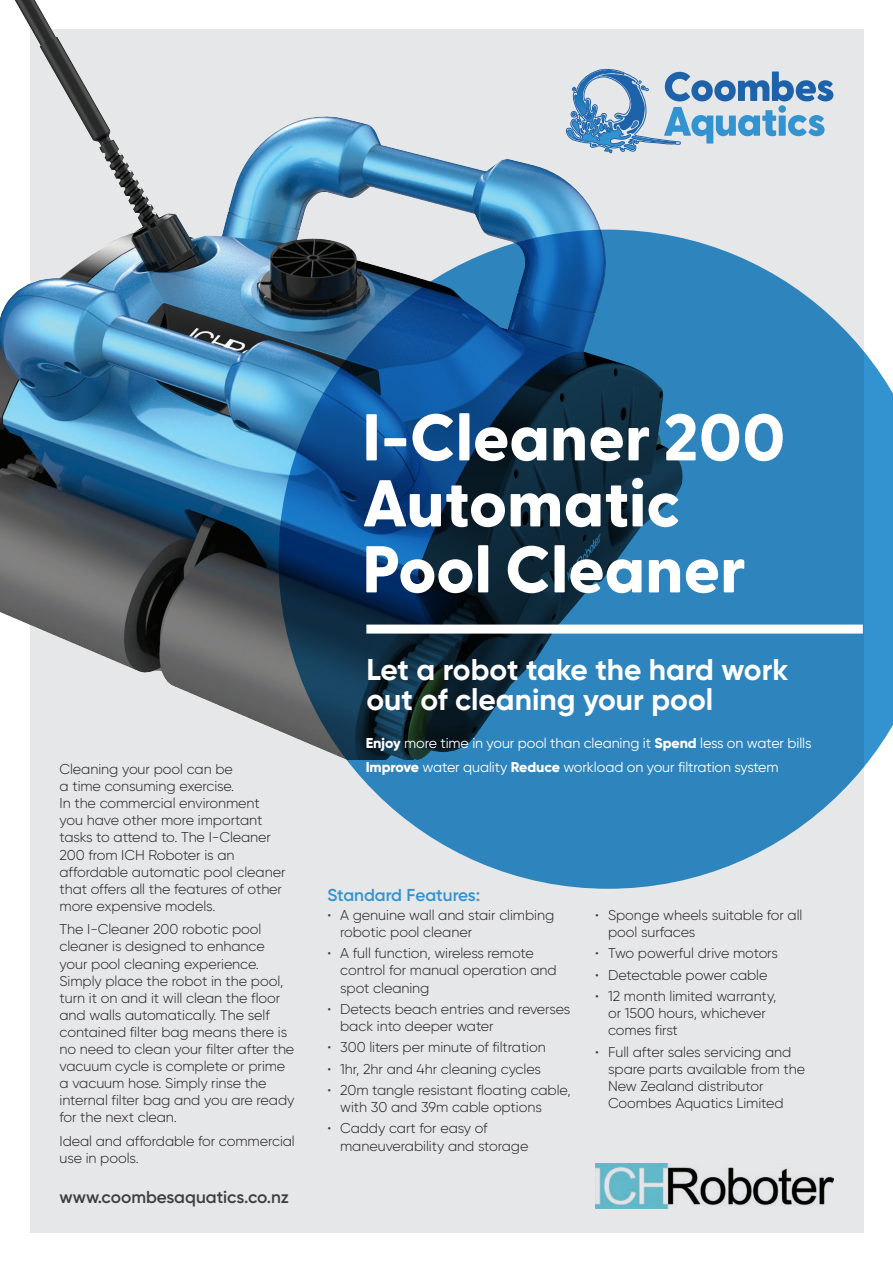
<style>
.page{position:relative;width:893px;height:1263px;background:#fff}
.page>*{position:absolute;margin:0;border:0;box-sizing:border-box;transform-origin:0 0}
.t1{font:800 66px/66px "Greycliff CF";color:#fff}
.t2{font:700 30px/30px "Gilroy";color:#fff}
.t3{font:600 17.25px "Gilroy";color:#3e3e3f}
.t4{font:600 17.25px "Gilroy";color:#3393d0}
.t5{font:300 14.25px/17.1px "Gilroy";letter-spacing:-.005em;color:#231f20}
.t6{font:14.25px/23.5px "Gilroy";letter-spacing:-.005em;color:#fff}
.s1{font-weight:800}
.s2{font-size:13.5px;color:#3e3e3f}
</style>
<div class="page">
<div style="left:30px;top:30px;width:833px;height:1203px;background:#e6e7e9"></div>
<img style="left:0;top:0;width:682px;height:731px">
<svg style="left:279px;top:230px;width:614px;height:659px;background:#3c77a1"></svg>
<div style="left:366px;top:625px;width:497px;height:9px;background:#fff"></div>
<img style="left:595px;top:1163px;width:238px;height:46px">
<svg style="left:565px;top:69px;width:268px;height:85px"></svg>
<p class="t5" style="left:60px;top:760px;width:228px">Cleaning your pool can be<br>a time consuming exercise.<br>In the commercial environment you have other more important tasks to attend to. The I-Cleaner<br>200 from ICH Roboter is an affordable automatic pool cleaner that offers all the features of other more expensive models.</p>
<p class="t5" style="left:60px;top:921px;width:236px">The I-Cleaner 200 robotic pool cleaner is designed to enhance your pool cleaning experience.<br>Simply place the robot in the pool, turn it on and it will clean the floor and walls automatically. The self contained filter bag means there is no need to clean your filter after the vacuum cycle is complete or prime a vacuum hose. Simply rinse the internal filter bag and you are ready for the next clean.</p>
<p class="t5" style="left:60px;top:1132px;width:237px">Ideal and affordable for commercial use in pools.</p>
<p class="t3" style="left:60px;top:1187px;width:231px">www.coombesaquatics.co.nz</p>
<h1 class="t1" style="left:362px;top:407px;width:425px">I-Cleaner 200<br>Automatic<br>Pool Cleaner</h1>
<h2 class="t2" style="left:366px;top:655px;width:423px">Let a robot take the hard work out of cleaning your pool</h2>
<p class="t6" style="left:366px;top:731px;width:447px"><span class="s1">Enjoy</span> more time in your pool than cleaning it <span class="s1">Spend</span> less on water bills<br><span class="s1">Improve</span> water quality <span class="s1">Reduce</span> workload on your filtration system</p>
<p class="t4" style="left:327px;top:884px;width:154px">Standard Features:</p>
<p class="t5" style="left:340px;top:906px;width:216px;text-indent:-13px"><span class="s2">•</span> A genuine wall and stair climbing robotic pool cleaner</p>
<p class="t5" style="left:340px;top:944px;width:218px;text-indent:-13px"><span class="s2">•</span> A full function, wireless remote control for manual operation and spot cleaning</p>
<p class="t5" style="left:340px;top:1000px;width:232px;text-indent:-13px"><span class="s2">•</span> Detects beach entries and reverses back into deeper water</p>
<p class="t5" style="left:327px;top:1039px;width:220px"><span class="s2">•</span> 300 liters per minute of filtration</p>
<p class="t5" style="left:327px;top:1060px;width:215px"><span class="s2">•</span> 1hr, 2hr and 4hr cleaning cycles</p>
<p class="t5" style="left:340px;top:1081px;width:232px;text-indent:-13px"><span class="s2">•</span> 20m tangle resistant floating cable, with 30 and 39m cable options</p>
<p class="t5" style="left:340px;top:1120px;width:190px;text-indent:-13px"><span class="s2">•</span> Caddy cart for easy of maneuverability and storage</p>
<p class="t5" style="left:608px;top:906px;width:196px;text-indent:-13px"><span class="s2">•</span> Sponge wheels suitable for all pool surfaces</p>
<p class="t5" style="left:595px;top:944px;width:184px"><span class="s2">•</span> Two powerful drive motors</p>
<p class="t5" style="left:595px;top:966px;width:174px"><span class="s2">•</span> Detectable power cable</p>
<p class="t5" style="left:608px;top:987px;width:170px;text-indent:-13px"><span class="s2">•</span> 12 month limited warranty, or 1500 hours, whichever comes first</p>
<p class="t5" style="left:608px;top:1043px;width:199px;text-indent:-13px"><span class="s2">•</span> Full after sales servicing and spare parts available from the<br>New Zealand distributor<br>Coombes Aquatics Limited</p>
</div>
